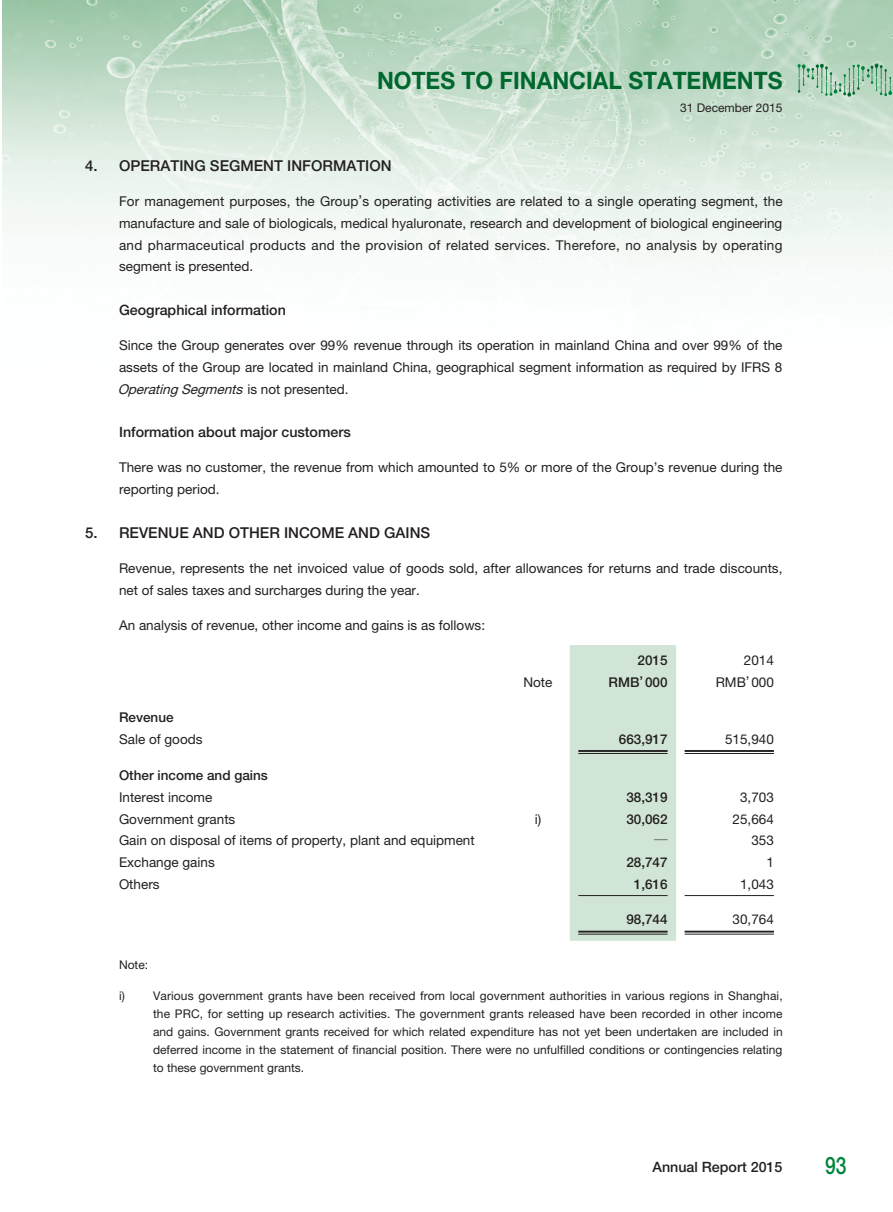
<style>
.page{position:relative;width:893px;height:1212px;background:#fff}
.page>*{position:absolute;margin:0;border:0;box-sizing:border-box;transform-origin:0 0}
.t1{font:700 24px "Helvetica Neue LT Std";color:#00672e;scale:.95 1}
.t2{font:500 24px "Helvetica Neue LT Std";color:#00843d;scale:.8 1}
._3__標題{font:500 15px "Helvetica Neue LT Std";color:#231f20}
._4__副標題{font:500 14.25px "Helvetica Neue LT Std";color:#231f20}
._1__內文{font:13.5px/21.8px "Helvetica Neue LT Std";color:#231f20;text-align:justify}
._1__內文-2{font:500 13.5px "Helvetica Neue LT Std";color:#231f20}
._1__內文-3{font:700 13.5px "M Hei HK";color:#231f20}
._2__附註內文{font:12px/18px "Helvetica Neue LT Std";color:#231f20;text-align:justify}
.s1{font-style:italic}
</style>
<div class="page">
<img style="left:2px;top:0;width:891px;height:935px">
<svg style="left:797px;top:64px;width:96px;height:33px;background:#9fc9ae"></svg>
<div style="left:570px;top:645px;width:106px;height:296px;background:#d1e5d6"></div>
<hr style="left:578px;top:750px;width:90px;height:2px;background:#231f20">
<hr style="left:578px;top:753px;width:90px;height:1px;background:#231f20">
<hr style="left:685px;top:750px;width:89px;height:2px;background:#231f20">
<hr style="left:685px;top:753px;width:89px;height:1px;background:#231f20">
<hr style="left:578px;top:895px;width:90px;height:1px;background:#231f20">
<hr style="left:685px;top:895px;width:89px;height:1px;background:#231f20">
<hr style="left:578px;top:931px;width:90px;height:1px;background:#231f20">
<hr style="left:578px;top:934px;width:90px;height:1px;background:#231f20">
<hr style="left:685px;top:931px;width:89px;height:1px;background:#231f20">
<hr style="left:685px;top:934px;width:89px;height:1px;background:#231f20">
<h1 class="t1" style="left:377px;top:66px;width:428px">NOTES TO FINANCIAL STATEMENTS</h1>
<p class="_2__附註內文" style="left:680px;top:99px;width:104px">31 December 2015</p>
<p class="_3__標題" style="left:85px;top:156px;width:308px">4. OPERATING SEGMENT INFORMATION</p>
<p class="_1__內文" style="left:119px;top:190px;width:665px">For management purposes, the Group’s operating activities are related to a single operating segment, the manufacture and sale of biologicals, medical hyaluronate, research and development of biological engineering and pharmaceutical products and the provision of related services. Therefore, no analysis by operating segment is presented.</p>
<p class="_4__副標題" style="left:119px;top:301px;width:168px">Geographical information</p>
<p class="_1__內文" style="left:118px;top:334px;width:666px">Since the Group generates over 99% revenue through its operation in mainland China and over 99% of the assets of the Group are located in mainland China, geographical segment information as required by IFRS 8<br><span class="s1">OperatingSegments</span>is not presented.</p>
<p class="_4__副標題" style="left:119px;top:423px;width:233px">Information about major customers</p>
<p class="_1__內文" style="left:119px;top:456px;width:665px">There was no customer, the revenue from which amounted to 5% or more of the Group’s revenue during the reporting period.</p>
<p class="_3__標題" style="left:85px;top:523px;width:347px">5. REVENUE AND OTHER INCOME AND GAINS</p>
<p class="_1__內文" style="left:119px;top:557px;width:665px">Revenue, represents the net invoiced value of goods sold, after allowances for returns and trade discounts, net of sales taxes and surcharges during the year.</p>
<p class="_1__內文" style="left:119px;top:614px;width:368px">An analysis of revenue, other income and gains is as follows:</p>
<p class="_1__內文-2" style="left:638px;top:652px;width:32px">2015</p>
<p class="_1__內文" style="left:744px;top:649px;width:32px">2014</p>
<p class="_1__內文" style="left:523px;top:671px;width:30px">Note</p>
<p class="_1__內文-2" style="left:609px;top:674px;width:60px">RMB’000</p>
<p class="_1__內文" style="left:716px;top:671px;width:60px">RMB’000</p>
<p class="_1__內文-2" style="left:119px;top:709px;width:56px">Revenue</p>
<p class="_1__內文" style="left:119px;top:728px;width:85px">Sale of goods</p>
<p class="_1__內文-2" style="left:619px;top:731px;width:50px">663,917</p>
<p class="_1__內文" style="left:725px;top:728px;width:50px">515,940</p>
<p class="_1__內文-2" style="left:119px;top:767px;width:150px">Other income and gains</p>
<p class="_1__內文" style="left:119px;top:786px;width:95px">Interest income</p>
<p class="_1__內文-2" style="left:626px;top:789px;width:43px">38,319</p>
<p class="_1__內文" style="left:740px;top:786px;width:35px">3,703</p>
<p class="_1__內文" style="left:119px;top:808px;width:118px">Government grants</p>
<p class="_1__內文" style="left:535px;top:808px;width:8px">i)</p>
<p class="_1__內文-2" style="left:626px;top:811px;width:43px">30,062</p>
<p class="_1__內文" style="left:733px;top:808px;width:43px">25,664</p>
<p class="_1__內文" style="left:119px;top:829px;width:357px">Gain on disposal of items of property, plant and equipment</p>
<p class="_1__內文-3" style="left:654px;top:831px;width:15px">—</p>
<p class="_1__內文" style="left:751px;top:829px;width:24px">353</p>
<p class="_1__內文" style="left:119px;top:851px;width:97px">Exchange gains</p>
<p class="_1__內文-2" style="left:626px;top:854px;width:43px">28,747</p>
<p class="_1__內文" style="left:766px;top:851px;width:9px">1</p>
<p class="_1__內文" style="left:119px;top:873px;width:42px">Others</p>
<p class="_1__內文-2" style="left:634px;top:876px;width:35px">1,616</p>
<p class="_1__內文" style="left:740px;top:873px;width:35px">1,043</p>
<p class="_1__內文-2" style="left:626px;top:911px;width:43px">98,744</p>
<p class="_1__內文" style="left:733px;top:908px;width:43px">30,764</p>
<p class="_2__附註內文" style="left:119px;top:955px;width:31px">Note:</p>
<p class="_2__附註內文" style="left:153px;top:987px;width:631px;text-indent:-34px">i) Various government grants have been received from local government authorities in various regions in Shanghai, the PRC, for setting up research activities. The government grants released have been recorded in other income and gains. Government grants received for which related expenditure has not yet been undertaken are included in deferred income in the statement of financial position. There were no unfulfilled conditions or contingencies relating to these government grants.</p>
<p class="_4__副標題" style="left:653px;top:1158px;width:131px">Annual Report 2015</p>
<h1 class="t2" style="left:825px;top:1151px;width:28px">93</h1>
</div>
